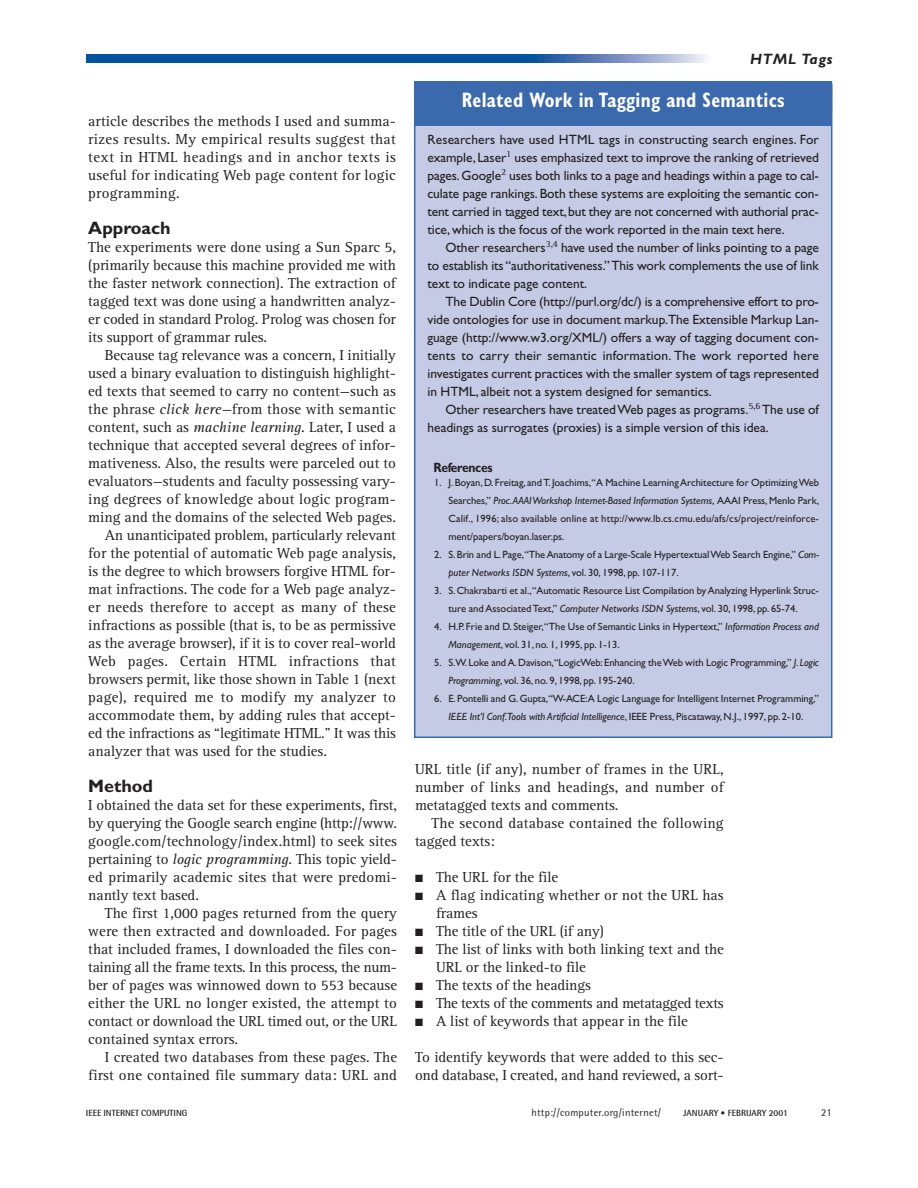
<style>
.page{position:relative;width:918px;height:1188px;background:#fff}
.page>*{position:absolute;margin:0;border:0;box-sizing:border-box;transform-origin:0 0}
.t1{font:700 condensed 21px "Gill Sans";letter-spacing:.015em;color:#fff;scale:.9 1}
.t2{font:700 18px "Gill Sans";color:#231f20}
.t3{font:15px/18px "Rotis Serif";color:#231f20;text-align:justify}
.t4{font:15px "Rotis Serif";letter-spacing:-.025em;color:#231f20}
.t5{font:italic 700 15px "Gill Sans";letter-spacing:.055em;color:#231f20}
.t6{font:13.5px/18px "Gill Sans";color:#231f20;text-align:justify}
.t7{font:700 13.5px "Gill Sans";letter-spacing:-.03em;color:#231f20;scale:.9 1}
.t8{font:10.5px/18px "Gill Sans";letter-spacing:-.005em;color:#231f20}
.t9{font:10.5px "Rotis Semi Sans";letter-spacing:.025em;color:#231f20}
.t10{font:700 9px "Rotis Semi Sans";color:#231f20}
.s1{font-style:italic}
</style>
<div class="page">
<div style="left:86px;top:54px;width:451px;height:9px;background:#01539e"></div>
<svg style="left:537px;top:54px;width:169px;height:9px;background:#7e97c6"></svg>
<div style="left:415px;top:85px;width:417px;height:652px;background:#c5cbe4"></div>
<div style="left:414px;top:82px;width:418px;height:44px;background:#3b69ad"></div>
<p class="t5" style="left:750px;top:54px;width:84px">HTML Tags</p>
<p class="t3" style="left:88px;top:113px;width:309px">article describes the methods I used and summa&shy;rizes results. My empirical results suggest that text in HTML headings and in anchor texts is useful for indicating Web page content for logic programming.</p>
<p class="t2" style="left:88px;top:222px;width:84px">Approach</p>
<p class="t3" style="left:88px;top:239px;width:309px">The experiments were done using a Sun Sparc 5, (primarily because this machine provided me with the faster network connection). The extraction of tagged text was done using a handwritten analyz&shy;er coded in standard Prolog. Prolog was chosen for its support of grammar rules.</p>
<p class="t3" style="left:105px;top:347px;width:293px">Because tag relevance was a concern, I initially</p>
<p class="t3" style="left:88px;top:365px;width:309px">used a binary evaluation to distinguish highlight-</p>
<p class="t3" style="left:88px;top:383px;width:309px">ed texts that seemed to carry no content—such as</p>
<p class="t3" style="left:88px;top:401px;width:309px">the phrase <span class="s1">click here—</span>from those with semantic</p>
<p class="t3" style="left:88px;top:419px;width:309px">content, such as <span class="s1">machine learning</span>. Later, I used a</p>
<p class="t3" style="left:88px;top:437px;width:309px">technique that accepted several degrees of infor-</p>
<p class="t3" style="left:88px;top:455px;width:309px">mativeness. Also, the results were parceled out to</p>
<p class="t3" style="left:88px;top:473px;width:309px">evaluators—students and faculty possessing vary-</p>
<p class="t3" style="left:88px;top:491px;width:309px">ing degrees of knowledge about logic program-</p>
<p class="t3" style="left:88px;top:509px;width:309px">ming and the domains of the selected Web pages.</p>
<p class="t3" style="left:105px;top:527px;width:293px">An unanticipated problem, particularly relevant</p>
<p class="t3" style="left:88px;top:545px;width:309px">for the potential of automatic Web page analysis,</p>
<p class="t3" style="left:88px;top:563px;width:309px">is the degree to which browsers forgive HTML for-</p>
<p class="t3" style="left:88px;top:581px;width:309px">mat infractions. The code for a Web page analyz-</p>
<p class="t3" style="left:88px;top:599px;width:309px">er needs therefore to accept as many of these</p>
<p class="t3" style="left:88px;top:617px;width:309px">infractions as possible (that is, to be as permissive</p>
<p class="t3" style="left:88px;top:635px;width:309px">as the average browser), if it is to cover real-world</p>
<p class="t3" style="left:88px;top:653px;width:309px">Web pages. Certain HTML infractions that</p>
<p class="t3" style="left:88px;top:671px;width:309px">browsers permit, like those shown in Table 1 (next</p>
<p class="t3" style="left:88px;top:689px;width:309px">page), required me to modify my analyzer to</p>
<p class="t3" style="left:88px;top:707px;width:309px">accommodate them, by adding rules that accept-</p>
<p class="t3" style="left:88px;top:725px;width:309px">ed the infractions as “legitimate HTML.” It was this</p>
<p class="t3" style="left:88px;top:743px;width:240px">analyzer that was used for the studies.</p>
<p class="t2" style="left:88px;top:780px;width:66px">Method</p>
<p class="t3" style="left:88px;top:797px;width:310px">I obtained the data set for these experiments, first, by querying the Google search engine (http://www. google.com/technology/index.html) to seek sites pertaining to <span class="s1">logic programming</span>. This topic yield&shy;ed primarily academic sites that were predomi&shy;nantly text based.</p>
<p class="t3" style="left:88px;top:905px;width:310px;text-indent:17px">The first 1,000 pages returned from the query were then extracted and downloaded. For pages that included frames, I downloaded the files con&shy;taining all the frame texts. In this process, the num&shy;ber of pages was winnowed down to 553 because either the URL no longer existed, the attempt to contact or download the URL timed out, or the URL contained syntax errors.</p>
<p class="t3" style="left:88px;top:1049px;width:310px;text-align:right">I created two databases from these pages. The first one contained file summary data: URL and</p>
<h1 class="t1" style="left:462px;top:93px;width:360px">Related Work in Tagging and Semantics</h1>
<p class="t6" style="left:427px;top:132px;width:393px">Researchers have used HTML tags in constructing search engines. For example,Laser<sup>1</sup> uses emphasized text to improve the ranking of retrieved pages.Google<sup>2</sup> uses both links to a page and headings within a page to cal&shy;culate page rankings.Both these systems are exploiting the semantic con&shy;tent carried in tagged text,but they are not concerned with authorial prac&shy;tice, which is the focus of the work reported in the main text here.</p>
<p class="t6" style="left:427px;top:240px;width:393px;text-indent:18px">Other researchers<sup>3,4</sup> have used the number of links pointing to a page to establish its “authoritativeness.” This work complements the use of link text to indicate page content.</p>
<p class="t6" style="left:427px;top:294px;width:393px;text-indent:18px">The Dublin Core (http://purl.org/dc/) is a comprehensive effort to pro&shy;vide ontologies for use in document markup.The Extensible Markup Lan&shy;guage (http://www.w3.org/XML/) offers a way of tagging document con&shy;tents to carry their semantic information. The work reported here investigates current practices with the smaller system of tags represented in HTML, albeit not a system designed for semantics.</p>
<p class="t6" style="left:427px;top:402px;width:393px;text-indent:18px">Other researchers have treated Web pages as programs.<sup>5,6</sup>The use of headings as surrogates (proxies) is a simple version of this idea.</p>
<p class="t7" style="left:433px;top:462px;width:67px">References</p>
<p class="t8" style="left:448px;top:475px;width:372px;text-align:justify;text-indent:-14px">1. J.Boyan,D.Freitag,and T.Joachims,“A Machine Learning Architecture for Optimizing Web Searches,” <span class="s1">Proc.AAAI Workshop Internet-Based Information Systems</span>, AAAI Press,Menlo Park, Calif., 1996; also available online at http://www.lb.cs.cmu.edu/afs/cs/project/reinforce&shy;ment/papers/boyan.laser.ps.</p>
<p class="t8" style="left:448px;top:547px;width:372px;text-indent:-14px">2. S.Brin and L.Page,“The Anatomy of a Large-Scale Hypertextual Web Search Engine,” <span class="s1">Com&shy;puter Networks ISDN Systems</span>, vol. 30, 1998, pp. 107-117.</p>
<p class="t8" style="left:448px;top:583px;width:372px;text-indent:-14px">3. S.Chakrabarti et al.,“Automatic Resource List Compilation by Analyzing Hyperlink Struc&shy;ture and Associated Text,” <span class="s1">Computer Networks ISDN Systems</span>, vol. 30, 1998, pp. 65-74.</p>
<p class="t8" style="left:448px;top:619px;width:372px;text-indent:-14px">4. H.P. Frie and D. Steiger,“The Use of Semantic Links in Hypertext,” <span class="s1">Information Process and<br>Management</span>, vol. 31, no. 1, 1995, pp. 1-13.</p>
<p class="t8" style="left:448px;top:655px;width:372px;text-indent:-14px">5. S.W.Loke and A.Davison,“LogicWeb:Enhancing the Web with Logic Programming,” <span class="s1">J.Logic<br>Programming</span>, vol. 36, no. 9, 1998, pp. 195-240.</p>
<p class="t8" style="left:434px;top:691px;width:386px;text-align:center">6. E.Pontelli and G.Gupta,“W-ACE:A Logic Language for Intelligent Internet Programming,”<br><span class="s1">IEEE Int’l Conf.Tools with Artificial Intelligence</span>, IEEE Press, Piscataway, N.J., 1997, pp. 2-10.</p>
<p class="t3" style="left:415px;top:761px;width:310px">URL title (if any), number of frames in the URL, number of links and headings, and number of metatagged texts and comments.</p>
<p class="t3" style="left:415px;top:815px;width:310px;text-indent:16px">The second database contained the following tagged texts:</p>
<p class="t3" style="left:415px;top:869px;width:145px">■ The URL for the file</p>
<p class="t3" style="left:436px;top:887px;width:289px;text-indent:-21px">■ A flag indicating whether or not the URL has frames</p>
<p class="t3" style="left:415px;top:923px;width:191px">■ The title of the URL (if any)</p>
<p class="t3" style="left:436px;top:941px;width:289px;text-indent:-21px">■ The list of links with both linking text and the<br>URL or the linked-to file</p>
<p class="t3" style="left:415px;top:977px;width:178px">■ The texts of the headings</p>
<p class="t4" style="left:415px;top:998px;width:310px">■ The texts of the comments and metatagged texts</p>
<p class="t3" style="left:415px;top:1013px;width:274px">■ A list of keywords that appear in the file</p>
<p class="t3" style="left:415px;top:1049px;width:310px">To identify keywords that were added to this sec&shy;ond database, I created, and hand reviewed, a sort-</p>
<p class="t10" style="left:86px;top:1110px;width:103px">IEEE INTERNET COMPUTING</p>
<p class="t9" style="left:531px;top:1109px;width:131px">http://computer.org/internet/</p>
<p class="t10" style="left:683px;top:1110px;width:106px">JANUARY • FEBRUARY 2001</p>
<p class="t9" style="left:821px;top:1109px;width:12px">21</p>
</div>
